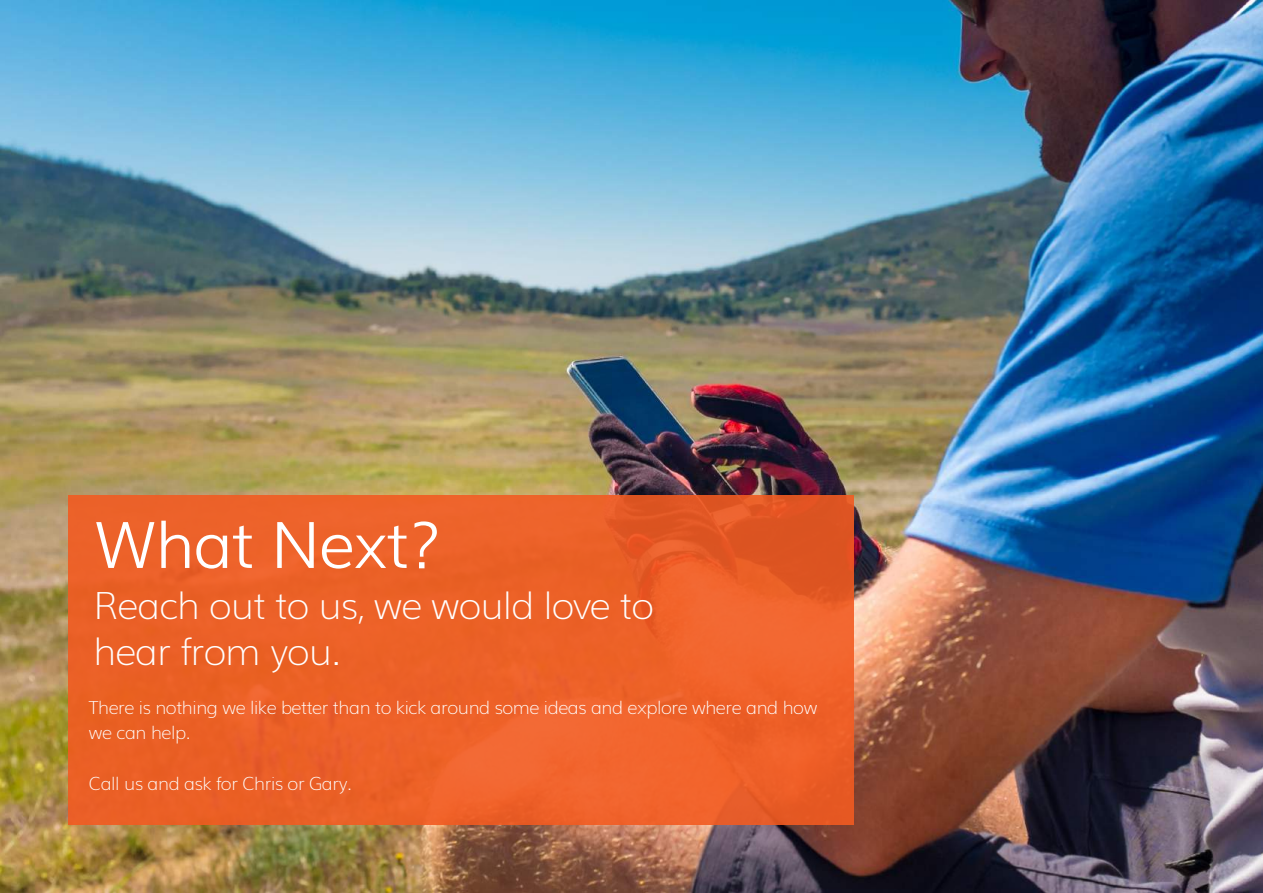
<style>
.page{position:relative;width:1263px;height:893px;background:#fff}
.page>*{position:absolute;margin:0;border:0;box-sizing:border-box;transform-origin:0 0}
.t1{font:300 64.5px "Muli";letter-spacing:-.025em;color:#fff}
.t2{font:200 37.5px/46.5px "Muli";letter-spacing:-.025em;color:#fff}
.t3{font:200 18px/25.5px "Muli";letter-spacing:-.025em;color:#fff}
</style>
<div class="page">
<img style="left:0;top:0;width:1263px;height:893px">
<div style="left:68px;top:495px;width:785px;height:330px;background:#ec6128"></div>
<h1 class="t1" style="left:93px;top:493px;width:350px">What Next?</h1>
<h2 class="t2" style="left:93px;top:580px;width:562px">Reach out to us, we would love to hear from you.</h2>
<p class="t3" style="left:89px;top:693px;width:730px">There is nothing we like better than to kick around some ideas and explore where and how we can help.</p>
<p class="t3" style="left:89px;top:770px;width:264px">Call us and ask for Chris or Gary.</p>
</div>
